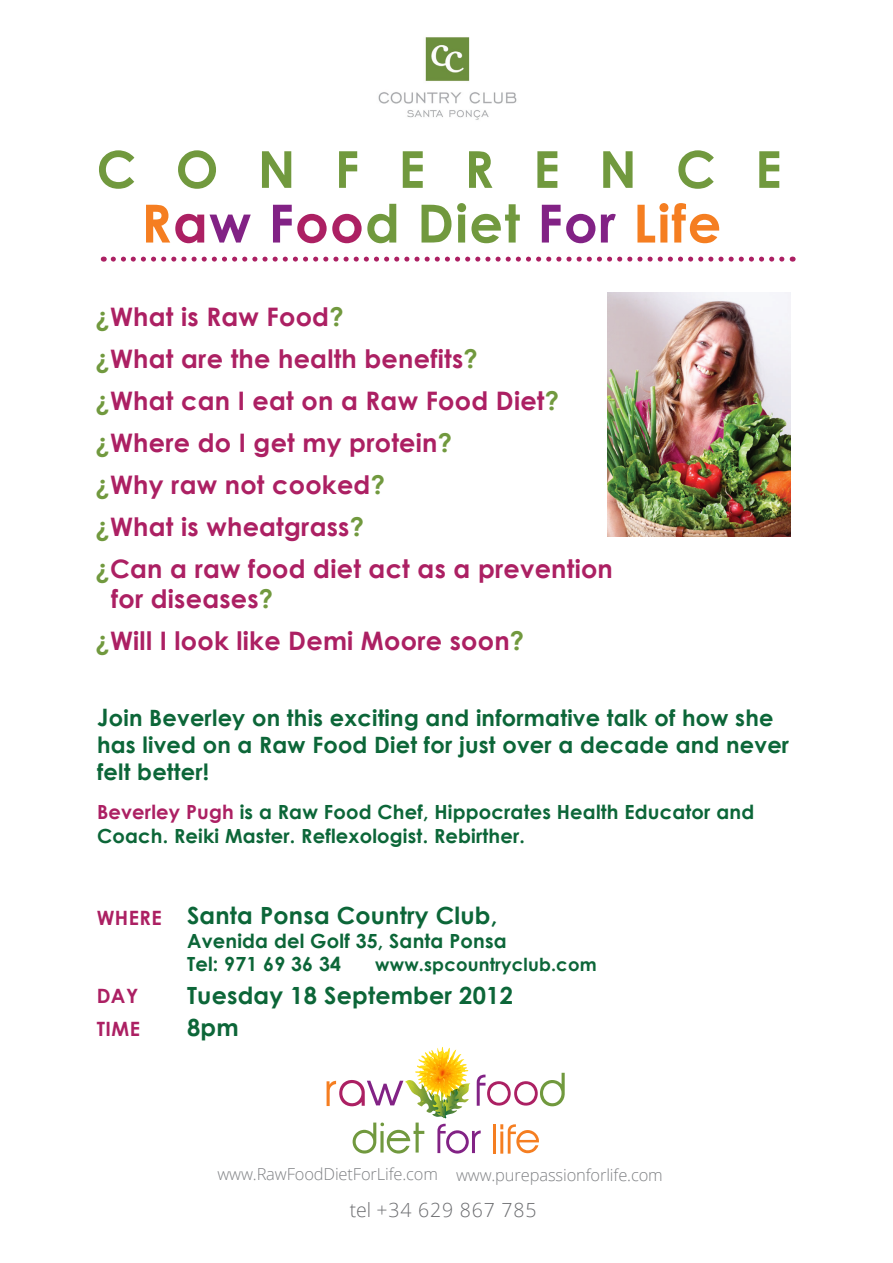
<style>
.page{position:relative;width:893px;height:1263px;background:#fff}
.page>*{position:absolute;margin:0;border:0;box-sizing:border-box;transform-origin:0 0}
.t1{font:700 52.65px "Century Gothic";letter-spacing:.025em;color:#f57e21}
.t2{font:700 51px "Century Gothic";color:#71993e}
.t3{font:700 25.5px/42px "Century Gothic";letter-spacing:.01em;color:#ac2063}
.t4{font:700 23.7px/32.5px "Century Gothic";letter-spacing:.01em;color:#0c6638}
.t5{font:700 22.5px/27px "Century Gothic";letter-spacing:.01em;color:#0c6638}
.t6{font:700 19.8px/33.2px "Century Gothic";letter-spacing:.025em;color:#ac2063}
.t7{font:700 19.5px/23.4px "Century Gothic";letter-spacing:.01em;color:#0c6638}
.t8{font:300 19.5px "Open Sans";letter-spacing:.04em;color:#6c6d70}
.t9{font:700 18px "Century Gothic";letter-spacing:.01em;color:#0c6638}
.t10{font:300 16.5px "Open Sans";letter-spacing:-.01em;color:#808285}
.s1{color:#ac2063}
.s2{color:#822285}
.s3{color:#71993e}
.s4{font-size:24px}
</style>
<div class="page">
<svg style="left:113px;top:257px;width:680px;height:5px"></svg>
<svg style="left:327px;top:1054px;width:238px;height:100px"></svg>
<img style="left:608px;top:292px;width:183px;height:244px">
<img style="left:378px;top:37px;width:139px;height:83px">
<h2 class="t2" style="left:97px;top:131px;width:686px">C O N F E R E N C E</h2>
<h1 class="t1" style="left:141px;top:183px;width:582px">R<span class="s1">a</span><span class="s2">w F</span><span class="s1">oo</span><span class="s3">d Diet</span> <span class="s2">For</span> Life</h1>
<p class="t3" style="left:96px;top:294px;width:519px"><span class="s3">¿</span>What is Raw Food<span class="s3">?<br>¿</span>What are the health benefits<span class="s3">?<br>¿</span>What can I eat on a Raw Food Diet<span class="s3">? ¿</span>Where do I get my protein<span class="s3">?<br>¿</span>Why raw not cooked<span class="s3">?<br>¿</span>What is wheatgrass<span class="s3">?<br>¿</span>Can a raw food diet act as a prevention</p>
<p class="t3" style="left:96px;top:577px;width:430px;text-indent:16px">for diseases<span class="s3">?<br>¿</span>Will I look like Demi Moore soon<span class="s3">?</span></p>
<p class="t5" style="left:97px;top:704px;width:694px"><span class="s4">J</span>oin Beverley on this exciting and informative talk of how she has lived on a Raw Food Diet for just over a decade and never felt better!</p>
<p class="t7" style="left:97px;top:800px;width:659px"><span class="s1">Beverley Pugh</span> is a Raw Food Chef, Hippocrates Health Educator and<br>Coach. Reiki Master. Reflexologist. Rebirther.</p>
<p class="t6" style="left:97px;top:901px;width:67px">WHERE</p>
<p class="t6" style="left:97px;top:979px;width:45px">DAY<br>TIME</p>
<p class="t4" style="left:187px;top:898px;width:312px">Santa Ponsa Country Club,</p>
<p class="t7" style="left:187px;top:928px;width:321px">Avenida del Golf 35, Santa Ponsa<br>Tel: 971 69 36 34</p>
<p class="t9" style="left:375px;top:951px;width:223px">www.spcountryclub.com</p>
<p class="t4" style="left:187px;top:978px;width:327px">Tuesday 18 September 2012<br>8pm</p>
<p class="t10" style="left:218px;top:1163px;width:447px">www.RawFoodDietForLife.com www.purepassionforlife.com</p>
<p class="t8" style="left:350px;top:1196px;width:188px">tel +34 629 867 785</p>
</div>
